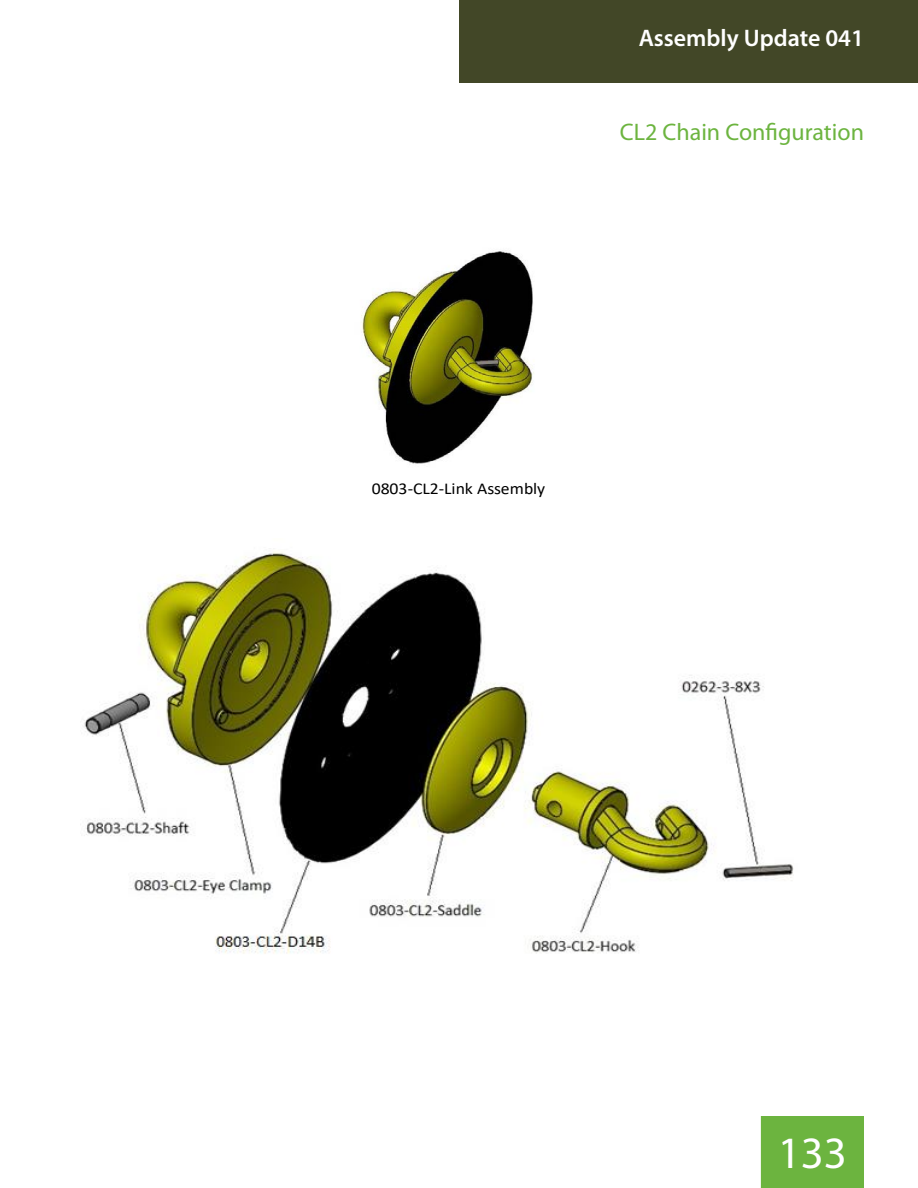
<style>
.page{position:relative;width:918px;height:1188px;background:#fff}
.page>*{position:absolute;margin:0;border:0;box-sizing:border-box;transform-origin:0 0}
.t1{font:45px "Myriad Pro";color:#fff}
.t2{font:24px "Myriad Pro";color:#6cb43f}
.t3{font:600 24px "Myriad Pro";color:#fff}
.t4{font:16.65px "Calibri";color:#000;scale:1.07 1}
</style>
<div class="page">
<div style="left:761px;top:1116px;width:103px;height:72px;background:#6cb43f"></div>
<div style="left:459px;top:0;width:459px;height:82px;background:#424727"></div>
<img style="left:361px;top:251px;width:173px;height:213px">
<img style="left:83px;top:551px;width:711px;height:403px">
<p class="t3" style="left:639px;top:22px;width:227px">Assembly Update 041</p>
<p class="t2" style="left:620px;top:119px;width:246px">CL2 Chain Configuration</p>
<p class="t4" style="left:372px;top:476px;width:164px">0803-CL2-Link Assembly</p>
<h1 class="t1" style="left:778px;top:1128px;width:71px">133</h1>
</div>
